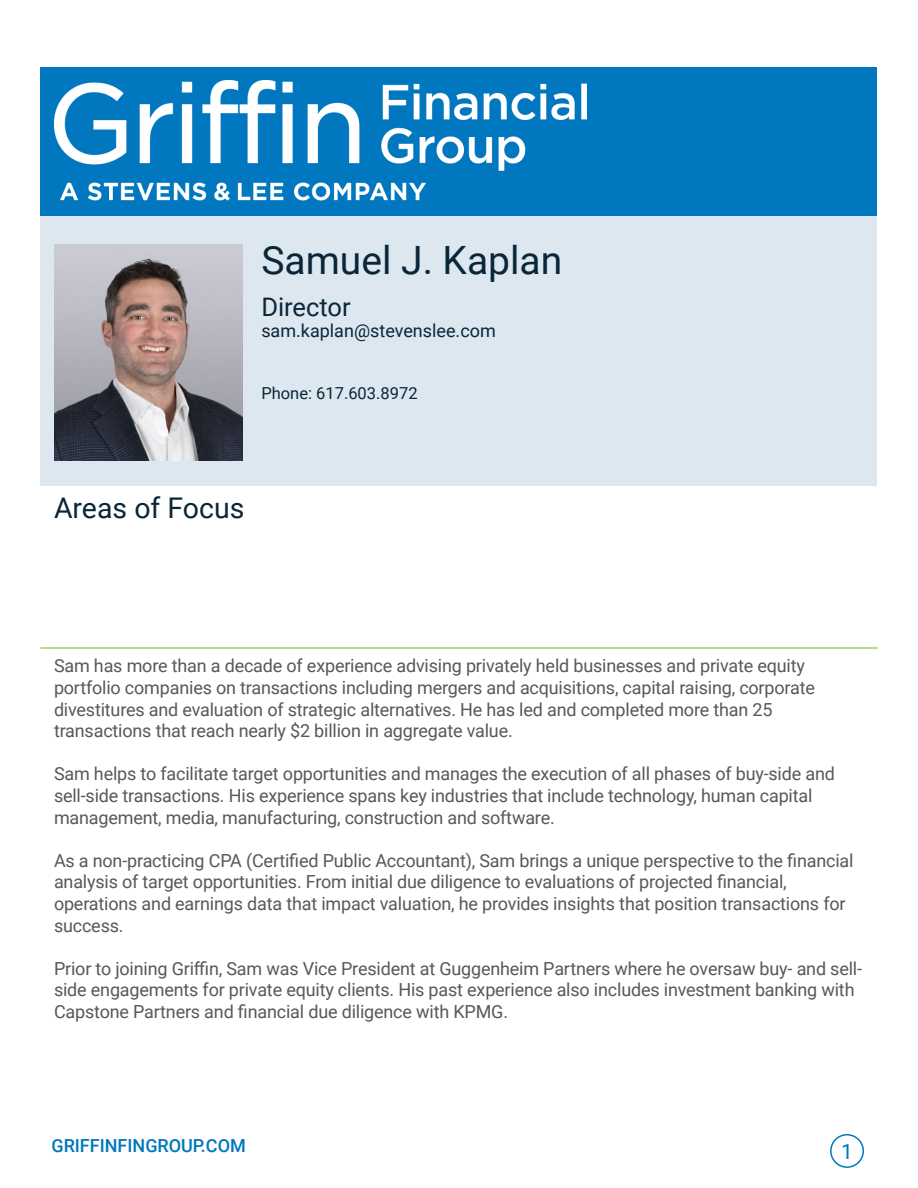
<style>
.page{position:relative;width:918px;height:1188px;background:#fff}
.page>*{position:absolute;margin:0;border:0;box-sizing:border-box;transform-origin:0 0}
.t1{font:39px "Roboto";color:#0a2639}
.t2{font:28.5px "Roboto";color:#0a2639}
.t3{font:25.5px "Roboto";color:#0a2639}
.t4{font:21px "Roboto";color:#0077bf}
.t5{font:18px/21.6px "Roboto";letter-spacing:-.01em;color:#57585a}
.t6{font:18px "Roboto";color:#0a2639}
.t7{font:500 18px "Roboto";color:#0077bf}
.t8{font:16.5px "Roboto";color:#0a2639}
</style>
<div class="page">
<div style="left:830px;top:1134px;width:34px;height:34px;border:2px solid #0077bf;border-radius:50%"></div>
<div style="left:40px;top:68px;width:838px;height:148px;background:#0077bf"></div>
<img style="left:54px;top:80px;width:533px;height:121px">
<div style="left:40px;top:216px;width:838px;height:270px;background:#dce7ef"></div>
<hr style="left:40px;top:647px;width:838px;height:2px;background:#a2cf5f">
<img style="left:54px;top:244px;width:189px;height:216px">
<p class="t1" style="left:261px;top:233px;width:303px">Samuel J. Kaplan</p>
<p class="t3" style="left:261px;top:289px;width:91px">Director</p>
<p class="t6" style="left:261px;top:318px;width:236px">sam.kaplan@stevenslee.com</p>
<p class="t8" style="left:261px;top:382px;width:158px">Phone: 617.603.8972</p>
<p class="t2" style="left:54px;top:488px;width:192px">Areas of Focus</p>
<p class="t5" style="left:54px;top:654px;width:762px">Sam has more than a decade of experience advising privately held businesses and private equity portfolio companies on transactions including mergers and acquisitions, capital raising, corporate divestitures and evaluation of strategic alternatives. He has led and completed more than 25 transactions that reach nearly $2 billion in aggregate value.</p>
<p class="t5" style="left:54px;top:762px;width:782px">Sam helps to facilitate target opportunities and manages the execution of all phases of buy-side and sell-side transactions. His experience spans key industries that include technology, human capital management, media, manufacturing, construction and software.</p>
<p class="t5" style="left:54px;top:849px;width:801px">As a non-practicing CPA (Certified Public Accountant), Sam brings a unique perspective to the financial analysis of target opportunities. From initial due diligence to evaluations of projected financial, operations and earnings data that impact valuation, he provides insights that position transactions for success.</p>
<p class="t5" style="left:54px;top:957px;width:810px">Prior to joining Griffin, Sam was Vice President at Guggenheim Partners where he oversaw buy- and sell&shy;side engagements for private equity clients. His past experience also includes investment banking with<br>Capstone Partners and financial due diligence with KPMG.</p>
<p class="t7" style="left:51px;top:1133px;width:196px">GRIFFINFINGROUP.COM</p>
<p class="t4" style="left:841px;top:1137px;width:13px">1</p>
</div>
